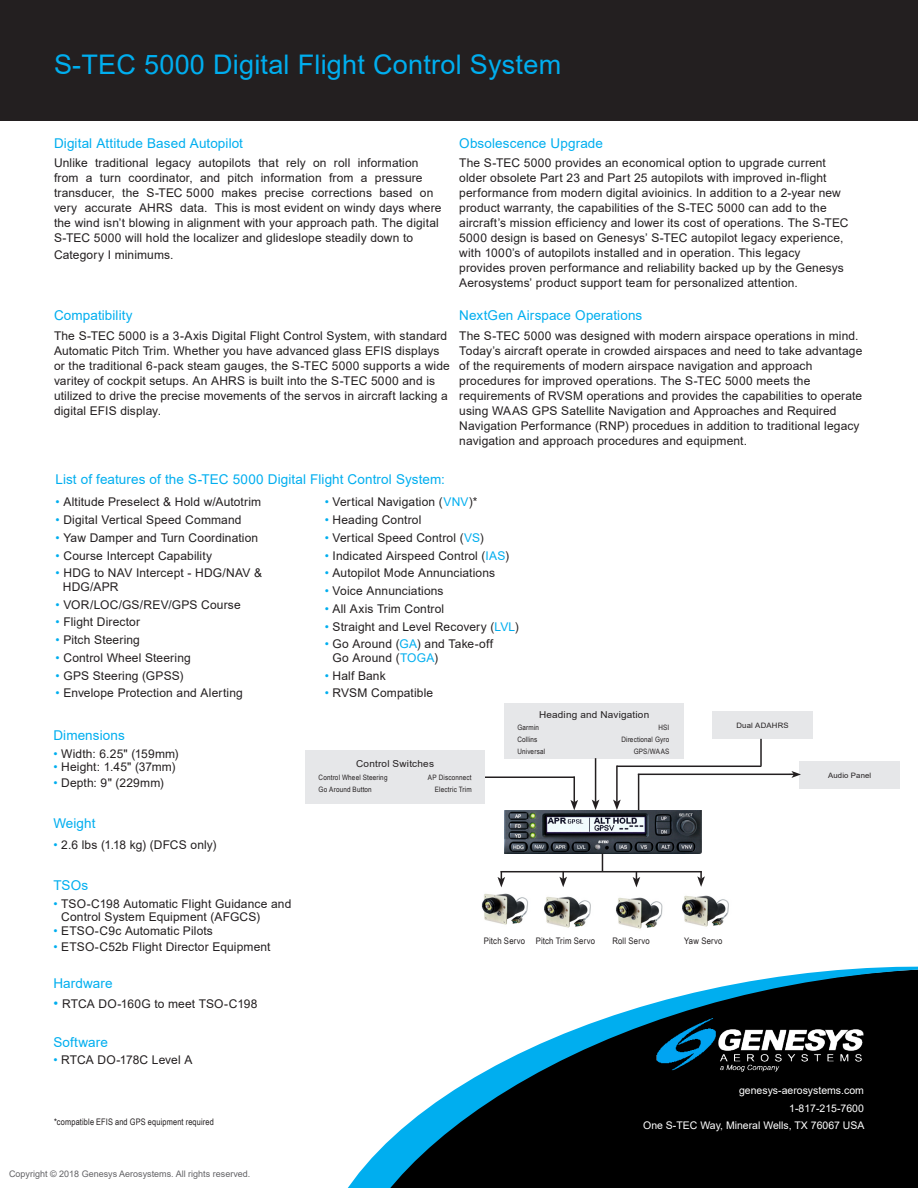
<style>
.page{position:relative;width:918px;height:1188px;background:#fff}
.page>*{position:absolute;margin:0;border:0;box-sizing:border-box;transform-origin:0 0}
.t1{font:27px "Arial";letter-spacing:.01em;color:#00aeef}
.Copy{font:13.5px "Arial";letter-spacing:.005em;color:#00aeef}
.Copy-2{font:12px/15px "Arial";letter-spacing:.01em;color:#231f20}
.t2{font:10.5px/17.4px "Arial";color:#fff;text-align:right}
.Copy-3{font:9.6px "Arial";letter-spacing:.02em;color:#231f20;scale:1.05 1}
.t3{font:9px "Arial";color:#636366}
.Copy-4{font:9px "Arial Narrow";letter-spacing:.02em;color:#231f20;scale:1.05 1}
.Copy-5{font:9px "Arial Narrow";letter-spacing:.02em;color:#231f20}
.Copy-6{font:7.35px "Arial Narrow";letter-spacing:.02em;color:#231f20;scale:1.05 1}
.Copy-7{font:7.35px "Arial";letter-spacing:.02em;color:#231f20;scale:1.05 1}
.s1{color:#00aeef}
.s2{font-size:13.5px;color:#00aeef}
</style>
<div class="page">
<svg style="left:347px;top:966px;width:571px;height:222px;fill:#000"></svg>
<img style="left:657px;top:1018px;width:207px;height:54px">
<div style="left:0;top:0;width:918px;height:121px;background:#231f20"></div>
<div style="left:505px;top:703px;width:179px;height:55px;background:#e6e7e9"></div>
<div style="left:799px;top:761px;width:101px;height:28px;background:#e6e7e9"></div>
<div style="left:712px;top:711px;width:101px;height:28px;background:#e6e7e9"></div>
<img style="left:481px;top:887px;width:47px;height:38px">
<img style="left:616px;top:897px;width:47px;height:32px">
<svg style="left:498px;top:871px;width:7px;height:16px"></svg>
<svg style="left:633px;top:872px;width:7px;height:15px"></svg>
<img style="left:544px;top:896px;width:47px;height:32px">
<svg style="left:559px;top:872px;width:8px;height:15px"></svg>
<hr style="left:501px;top:871px;width:201px;height:1px;background:#231f20">
<img style="left:505px;top:810px;width:197px;height:43px">
<hr style="left:595px;top:758px;width:1px;height:44px;background:#231f20">
<svg style="left:592px;top:800px;width:7px;height:10px"></svg>
<hr style="left:616px;top:766px;width:2px;height:36px;background:#231f20">
<svg style="left:613px;top:800px;width:8px;height:10px"></svg>
<hr style="left:617px;top:766px;width:144px;height:1px;background:#231f20">
<hr style="left:760px;top:739px;width:2px;height:27px;background:#231f20">
<svg style="left:789px;top:771px;width:12px;height:7px"></svg>
<hr style="left:638px;top:774px;width:156px;height:1px;background:#231f20">
<svg style="left:570px;top:778px;width:8px;height:32px"></svg>
<hr style="left:485px;top:776px;width:90px;height:2px;background:#231f20">
<hr style="left:638px;top:774px;width:1px;height:36px;background:#231f20">
<div style="left:305px;top:750px;width:180px;height:54px;background:#e6e7e9"></div>
<img style="left:682px;top:895px;width:47px;height:32px">
<svg style="left:697px;top:871px;width:8px;height:16px"></svg>
<svg style="left:602px;top:853px;width:1px;height:18px"></svg>
<p class="t1" style="left:54px;top:46px;width:509px">S-TEC 5000 Digital Flight Control System</p>
<p class="Copy" style="left:54px;top:134px;width:191px">Digital Attitude Based Autopilot</p>
<p class="Copy-2" style="left:54px;top:156px;width:389px">Unlike traditional legacy autopilots that rely on roll information from a turn coordinator, and pitch information from a pressure transducer, the S-TEC 5000 makes precise corrections based on very accurate AHRS data. This is most evident on windy days where the wind isn’t blowing in alignment with your approach path. The digital S-TEC 5000 will hold the localizer and glideslope steadily down to</p>
<p class="Copy-2" style="left:54px;top:247px;width:121px">Category I minimums.</p>
<p class="Copy" style="left:54px;top:306px;width:80px">Compatibility</p>
<p class="Copy-2" style="left:54px;top:328px;width:397px">The S-TEC 5000 is a 3-Axis Digital Flight Control System, with standard Automatic Pitch Trim. Whether you have advanced glass EFIS displays or the traditional 6-pack steam gauges, the S-TEC 5000 supports a wide varitey of cockpit setups. An AHRS is built into the S-TEC 5000 and is utilized to drive the precise movements of the servos in aircraft lacking a digital EFIS display.</p>
<p class="Copy" style="left:459px;top:134px;width:145px">Obsolescence Upgrade</p>
<p class="Copy-2" style="left:459px;top:156px;width:391px">The S-TEC 5000 provides an economical option to upgrade current older obsolete Part 23 and Part 25 autopilots with improved in-flight performance from modern digital avioinics. In addition to a 2-year new product warranty, the capabilities of the S-TEC 5000 can add to the aircraft’s mission efficiency and lower its cost of operations. The S-TEC 5000 design is based on Genesys’ S-TEC autopilot legacy experience, with 1000’s of autopilots installed and in operation. This legacy provides proven performance and reliability backed up by the Genesys Aerosystems’ product support team for personalized attention.</p>
<p class="Copy" style="left:459px;top:306px;width:185px">NextGen Airspace Operations</p>
<p class="Copy-2" style="left:459px;top:328px;width:405px">The S-TEC 5000 was designed with modern airspace operations in mind.<br>Today’s aircraft operate in crowded airspaces and need to take advantage of the requirements of modern airspace navigation and approach procedures for improved operations. The S-TEC 5000 meets the requirements of RVSM operations and provides the capabilities to operate using WAAS GPS Satellite Navigation and Approaches and Required Navigation Performance (RNP) procedues in addition to traditional legacy navigation and approach procedures and equipment.</p>
<p class="Copy" style="left:56px;top:470px;width:391px">List of features of the S-TEC 5000 Digital Flight Control System:</p>
<p class="Copy-2" style="left:56px;top:495px;width:207px"><span class="s1">•</span> Altitude Preselect &amp; Hold w/Autotrim</p>
<p class="Copy-2" style="left:56px;top:512px;width:188px"><span class="s1">•</span> Digital Vertical Speed Command</p>
<p class="Copy-2" style="left:56px;top:530px;width:204px"><span class="s1">•</span> Yaw Damper and Turn Coordination</p>
<p class="Copy-2" style="left:56px;top:548px;width:158px"><span class="s1">•</span> Course Intercept Capability</p>
<p class="Copy-2" style="left:63px;top:566px;width:201px;line-height:13.5px;text-indent:-7px"><span class="s1">•</span> HDG to NAV Intercept - HDG/NAV &amp;<br>HDG/APR</p>
<p class="Copy-2" style="left:56px;top:597px;width:187px"><span class="s1">•</span> VOR/LOC/GS/REV/GPS Course</p>
<p class="Copy-2" style="left:56px;top:615px;width:86px"><span class="s1">•</span> Flight Director</p>
<p class="Copy-2" style="left:56px;top:632px;width:86px"><span class="s1">•</span> Pitch Steering</p>
<p class="Copy-2" style="left:56px;top:650px;width:137px"><span class="s1">•</span> Control Wheel Steering</p>
<p class="Copy-2" style="left:56px;top:668px;width:130px"><span class="s1">•</span> GPS Steering (GPSS)</p>
<p class="Copy-2" style="left:56px;top:686px;width:189px"><span class="s1">•</span> Envelope Protection and Alerting</p>
<p class="Copy" style="left:53px;top:726px;width:73px">Dimensions</p>
<p class="Copy-2" style="left:53px;top:746px;width:127px"><span class="s1">•</span> Width: 6.25" (159mm)</p>
<p class="Copy-2" style="left:53px;top:759px;width:124px"><span class="s1">•</span> Height: 1.45" (37mm)</p>
<p class="Copy-2" style="left:53px;top:776px;width:112px"><span class="s1">•</span> Depth: 9" (229mm)</p>
<p class="Copy" style="left:53px;top:814px;width:44px">Weight</p>
<p class="Copy-2" style="left:53px;top:837px;width:165px"><span class="s1">•</span> 2.6 lbs (1.18 kg) (DFCS only)</p>
<p class="Copy" style="left:53px;top:876px;width:36px">TSOs</p>
<p class="Copy-2" style="left:61px;top:897px;width:232px;line-height:13.5px;text-indent:-8px"><span class="s1">•</span> TSO-C198 Automatic Flight Guidance and<br>Control System Equipment (AFGCS)</p>
<p class="Copy-2" style="left:53px;top:923px;width:161px"><span class="s1">•</span> ETSO-C9c Automatic Pilots</p>
<p class="Copy-2" style="left:53px;top:939px;width:219px"><span class="s1">•</span> ETSO-C52b Flight Director Equipment</p>
<p class="Copy" style="left:53px;top:974px;width:61px">Hardware</p>
<p class="Copy-2" style="left:53px;top:997px;width:206px"><span class="s2">•</span> RTCA DO-160G to meet TSO-C198</p>
<p class="Copy" style="left:53px;top:1033px;width:56px">Software</p>
<p class="Copy-2" style="left:53px;top:1053px;width:141px"><span class="s1">•</span> RTCA DO-178C Level A</p>
<p class="Copy-5" style="left:54px;top:1115px;width:161px">*compatible EFIS and GPS equipment required</p>
<p class="t3" style="left:9px;top:1168px;width:243px">Copyright © 2018 Genesys Aerosystems. All rights reserved.</p>
<p class="Copy-2" style="left:325px;top:495px;width:154px"><span class="s1">•</span> Vertical Navigation (<span class="s1">VNV</span>)*</p>
<p class="Copy-2" style="left:325px;top:512px;width:98px"><span class="s1">•</span> Heading Control</p>
<p class="Copy-2" style="left:325px;top:530px;width:161px"><span class="s1">•</span> Vertical Speed Control (<span class="s1">VS</span>)</p>
<p class="Copy-2" style="left:325px;top:548px;width:186px"><span class="s1">•</span> Indicated Airspeed Control (<span class="s1">IAS</span>)</p>
<p class="Copy-2" style="left:325px;top:566px;width:172px"><span class="s1">•</span> Autopilot Mode Annunciations</p>
<p class="Copy-2" style="left:325px;top:583px;width:120px"><span class="s1">•</span> Voice Annunciations</p>
<p class="Copy-2" style="left:325px;top:601px;width:121px"><span class="s1">•</span> All Axis Trim Control</p>
<p class="Copy-2" style="left:325px;top:619px;width:196px"><span class="s1">•</span> Straight and Level Recovery (<span class="s1">LVL</span>)</p>
<p class="Copy-2" style="left:333px;top:637px;width:162px;line-height:13.5px;text-indent:-8px"><span class="s1">•</span> Go Around (<span class="s1">GA</span>) and Take-off<br>Go Around (<span class="s1">TOGA</span>)</p>
<p class="Copy-2" style="left:325px;top:668px;width:63px"><span class="s1">•</span> Half Bank</p>
<p class="Copy-2" style="left:325px;top:686px;width:110px"><span class="s1">•</span> RVSM Compatible</p>
<p class="Copy-3" style="left:539px;top:708px;width:106px">Heading and Navigation</p>
<p class="Copy-3" style="left:356px;top:757px;width:76px">Control Switches</p>
<p class="Copy-6" style="left:319px;top:772px;width:67px">Control Wheel Steering</p>
<p class="Copy-6" style="left:319px;top:784px;width:52px">Go Around Button</p>
<p class="Copy-6" style="left:428px;top:772px;width:43px">AP Disconnect</p>
<p class="Copy-6" style="left:435px;top:784px;width:37px">Electric Trim</p>
<p class="Copy-6" style="left:517px;top:722px;width:22px">Garmin</p>
<p class="Copy-6" style="left:517px;top:734px;width:21px">Collins</p>
<p class="Copy-6" style="left:517px;top:746px;width:28px">Universal</p>
<p class="Copy-6" style="left:658px;top:722px;width:12px">HSI</p>
<p class="Copy-6" style="left:621px;top:734px;width:47px">Directional Gyro</p>
<p class="Copy-6" style="left:634px;top:746px;width:35px">GPS/WAAS</p>
<p class="Copy-7" style="left:737px;top:720px;width:51px">Dual ADAHRS</p>
<p class="Copy-7" style="left:828px;top:770px;width:43px">Audio Panel</p>
<p class="Copy-4" style="left:536px;top:934px;width:58px">Pitch Trim Servo</p>
<p class="Copy-4" style="left:484px;top:934px;width:41px">Pitch Servo</p>
<p class="Copy-4" style="left:612px;top:934px;width:37px">Roll Servo</p>
<p class="Copy-4" style="left:684px;top:934px;width:38px">Yaw Servo</p>
<p class="t2" style="left:643px;top:1082px;width:223px">genesys-aerosystems.com<br>1-817-215-7600<br>One S-TEC Way, Mineral Wells, TX 76067 USA</p>
</div>
